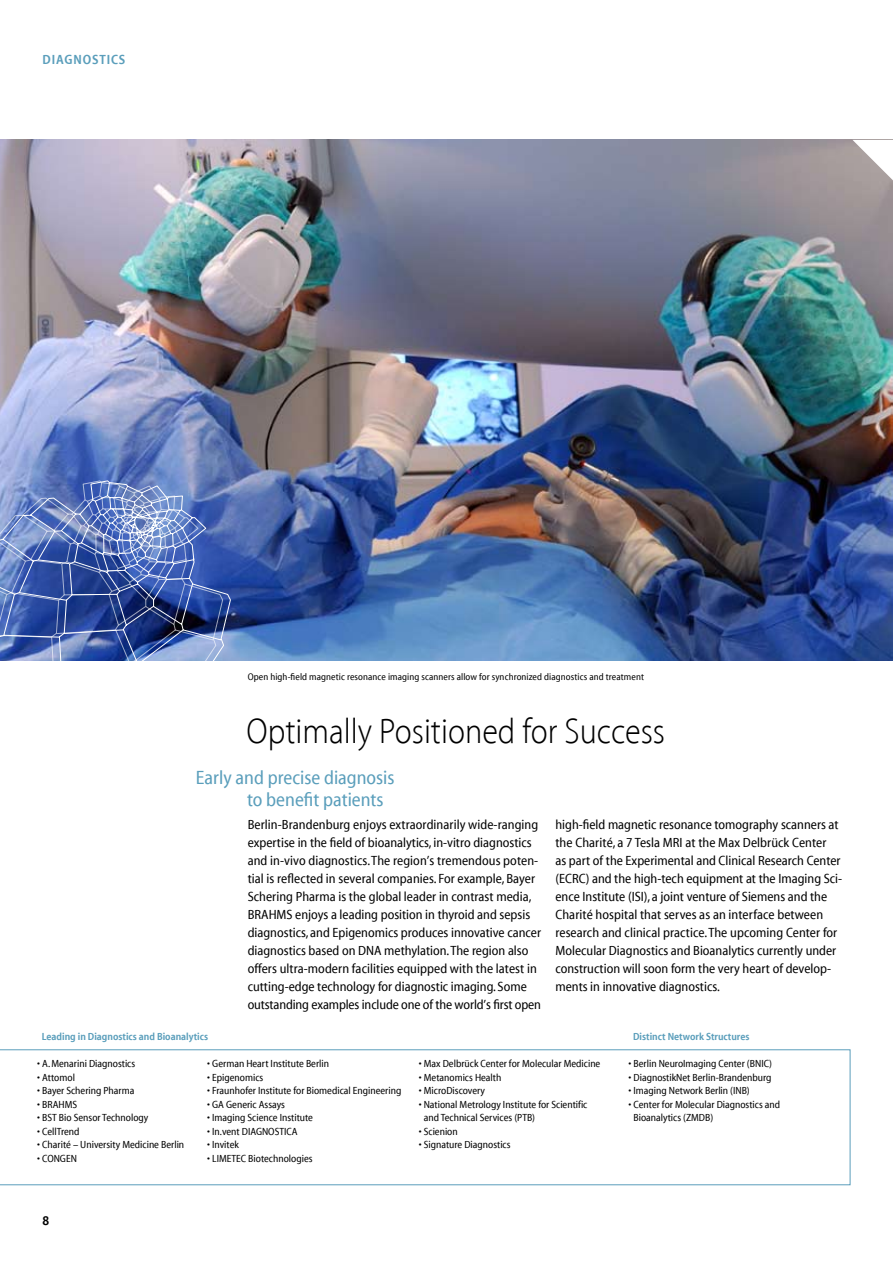
<style>
.page{position:relative;width:893px;height:1263px;background:#fff}
.page>*{position:absolute;margin:0;border:0;box-sizing:border-box;transform-origin:0 0}
.t1{font:300 36px "BP Myriad Reg";color:#000}
.t2{font:19.5px/22.5px "BP Myriad Reg Normal";color:#5a9ebb}
.t3{font:13.5px/18px "BP Myriad Reg Normal";color:#000}
.t4{font:800 13.5px "BP Myriad Reg";letter-spacing:.065em;color:#5a9ebb}
.t5{font:800 13.5px "BP Myriad Reg";color:#000}
.t6{font:10.5px/13.5px "BP Myriad Reg Normal";color:#000}
.t7{font:800 10.5px "BP Myriad Reg";color:#5a9ebb}
.t8{font:9.75px "BP Myriad Reg Normal";letter-spacing:.01em;color:#000}
</style>
<div class="page">
<img style="left:0;top:140px;width:893px;height:521px">
<svg style="left:852px;top:140px;width:41px;height:40px"></svg>
<svg style="left:0;top:1049px;width:850px;height:136px"></svg>
<svg style="left:0;top:480px;width:231px;height:181px;background:#5770b2"></svg>
<p class="t4" style="left:43px;top:52px;width:84px">DIAGNOSTICS</p>
<p class="t8" style="left:248px;top:672px;width:398px">Open high-field magnetic resonance imaging scanners allow for synchronized diagnostics and treatment</p>
<h1 class="t1" style="left:247px;top:714px;width:420px">Optimally Positioned for Success</h1>
<h2 class="t2" style="left:247px;top:767px;width:149px;text-indent:-51px">Early and precise diagnosis to benefit patients</h2>
<p class="t3" style="left:248px;top:816px;width:295px">Berlin-Brandenburg enjoys extraordinarily wide-ranging expertise in the field of bioanalytics, in-vitro diagnostics and in-vivo diagnostics. The region’s tremendous poten&shy;tial is reflected in several companies. For example, Bayer Schering Pharma is the global leader in contrast media, BRAHMS enjoys a leading position in thyroid and sepsis diagnostics, and Epigenomics produces innovative cancer diagnostics based on DNA methylation. The region also offers ultra-modern facilities equipped with the latest in cutting-edge technology for diagnostic imaging. Some outstanding examples include one of the world’s first open</p>
<p class="t3" style="left:555px;top:816px;width:288px">high-field magnetic resonance tomography scanners at the Charité, a 7 Tesla MRI at the Max Delbrück Center<br>as part of the Experimental and Clinical Research Center (ECRC) and the high-tech equipment at the Imaging Sci&shy;ence Institute (ISI), a joint venture of Siemens and the Charité hospital that serves as an interface between research and clinical practice. The upcoming Center for Molecular Diagnostics and Bioanalytics currently under construction will soon form the very heart of develop&shy;ments in innovative diagnostics.</p>
<p class="t7" style="left:42px;top:1031px;width:168px">Leading in Diagnostics and Bioanalytics</p>
<p class="t6" style="left:37px;top:1057px;width:99px">• A. Menarini Diagnostics</p>
<p class="t6" style="left:37px;top:1071px;width:39px">• Attomol</p>
<p class="t6" style="left:37px;top:1084px;width:99px">• Bayer Schering Pharma</p>
<p class="t6" style="left:37px;top:1098px;width:41px">• BRAHMS</p>
<p class="t6" style="left:37px;top:1111px;width:113px">• BST Bio Sensor Technology</p>
<p class="t6" style="left:37px;top:1125px;width:44px">• CellTrend</p>
<p class="t6" style="left:37px;top:1139px;width:148px">• Charité – University Medicine Berlin</p>
<p class="t6" style="left:37px;top:1152px;width:40px">• CONGEN</p>
<p class="t6" style="left:207px;top:1058px;width:123px">• German Heart Institute Berlin</p>
<p class="t6" style="left:207px;top:1071px;width:58px">• Epigenomics</p>
<p class="t6" style="left:207px;top:1085px;width:196px">• Fraunhofer Institute for Biomedical Engineering</p>
<p class="t6" style="left:207px;top:1098px;width:79px">• GA Generic Assays</p>
<p class="t6" style="left:207px;top:1112px;width:107px">• Imaging Science Institute</p>
<p class="t6" style="left:207px;top:1125px;width:92px">• In.vent DIAGNOSTICA</p>
<p class="t6" style="left:207px;top:1139px;width:33px">• Invitek</p>
<p class="t6" style="left:207px;top:1152px;width:107px">• LIMETEC Biotechnologies</p>
<p class="t6" style="left:419px;top:1058px;width:183px">• Max Delbrück Center for Molecular Medicine</p>
<p class="t6" style="left:419px;top:1071px;width:84px">• Metanomics Health</p>
<p class="t6" style="left:419px;top:1085px;width:68px">• MicroDiscovery</p>
<p class="t6" style="left:424px;top:1098px;width:165px;text-indent:-5px">• National Metrology Institute for Scientific and Technical Services (PTB)</p>
<p class="t6" style="left:419px;top:1125px;width:40px">• Scienion</p>
<p class="t6" style="left:419px;top:1139px;width:93px">• Signature Diagnostics</p>
<p class="t5" style="left:43px;top:1213px;width:8px">8</p>
<p class="t7" style="left:633px;top:1032px;width:118px">Distinct Network Structures</p>
<p class="t6" style="left:629px;top:1058px;width:145px">• Berlin NeuroImaging Center (BNIC)</p>
<p class="t6" style="left:629px;top:1071px;width:144px">• DiagnostikNet Berlin-Brandenburg</p>
<p class="t6" style="left:629px;top:1085px;width:123px">• Imaging Network Berlin (INB)</p>
<p class="t6" style="left:634px;top:1098px;width:148px;text-indent:-5px">• Center for Molecular Diagnostics and<br>Bioanalytics (ZMDB)</p>
</div>
